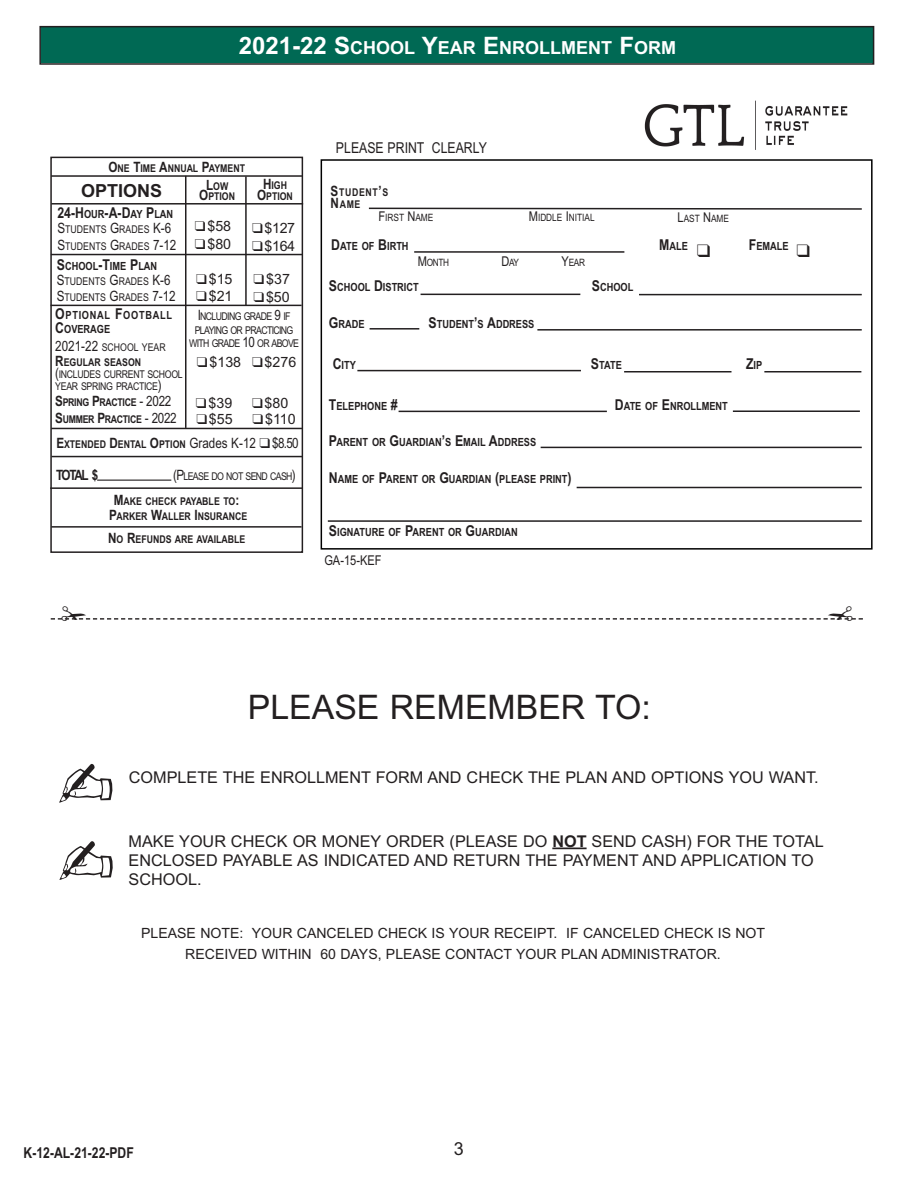
<style>
.page{position:relative;width:918px;height:1188px;background:#fff}
.page>*{position:absolute;margin:0;border:0;box-sizing:border-box;transform-origin:0 0}
.t1{font:33.9px "Arial";color:#231f20}
.t2{font:700 18px "Arial";color:#fff}
.t3{font:700 18px "Arial";color:#231f20}
.t4{font:18px "Arial";color:#231f20}
.t5{font:16.2px/19.5px "Arial";color:#231f20}
.t6{font:700 15px "Arial Narrow";color:#231f20}
.t7{font:15px "Arial Narrow";color:#231f20}
.t8{font:14.25px "Arial";color:#231f20}
.t9{font:700 14.25px "Arial Narrow";letter-spacing:-.1em;color:#231f20}
.t10{font:14.1px/21px "Arial";color:#231f20;text-align:center}
.t11{font:13.5px "Arial Narrow";color:#231f20}
.t12{font:700 11.25px "Arial Narrow";color:#231f20}
.t13{font:700 11.25px/13.5px "Arial Narrow";letter-spacing:.06em;color:#231f20}
.t14{font:700 10.65px/15px "Arial Narrow";color:#231f20;text-align:center}
.t15{font:10.65px/13.5px "Arial Narrow";letter-spacing:-.06em;color:#231f20;text-align:center}
.t16{font:10.65px/16.5px "Arial Narrow";color:#231f20}
.t17{font:10.65px/12px "Arial Narrow";letter-spacing:-.03em;color:#231f20}
.t18{font:700 10.65px/16.5px "Arial Narrow";letter-spacing:-.03em;color:#231f20}
.t19{font:700 10.65px/12px "Arial Narrow";letter-spacing:.06em;color:#231f20}
.t20{font:10.2px "Arial Narrow";color:#231f20}
.s1{font-size:24px}
.s2{font-size:14.25px}
.s3{font-size:11.25px}
.s4{font-size:15px}
.s5{font-weight:400;font-size:14.25px}
.s6{font-weight:400}
.s7{font-size:13.5px}
.s8{font-weight:700}
</style>
<div class="page">
<div style="left:41px;top:27px;width:832px;height:36px;background:#006954"></div>
<div style="left:39px;top:26px;width:835px;height:39px;border:2px solid #231f20"></div>
<div style="left:321px;top:159px;width:552px;height:391px;border:2px solid #000"></div>
<hr style="left:733px;top:410px;width:127px;height:2px;background:#231f20">
<hr style="left:421px;top:294px;width:159px;height:1px;background:#231f20">
<hr style="left:370px;top:328px;width:49px;height:2px;background:#231f20">
<hr style="left:357px;top:370px;width:224px;height:1px;background:#231f20">
<hr style="left:624px;top:371px;width:108px;height:2px;background:#231f20">
<hr style="left:639px;top:294px;width:223px;height:1px;background:#231f20">
<hr style="left:537px;top:329px;width:325px;height:2px;background:#231f20">
<hr style="left:764px;top:371px;width:97px;height:2px;background:#231f20">
<hr style="left:328px;top:520px;width:534px;height:2px;background:#231f20">
<hr style="left:414px;top:251px;width:210px;height:2px;background:#231f20">
<hr style="left:399px;top:411px;width:208px;height:1px;background:#231f20">
<svg style="left:368px;top:207px;width:494px;height:3px"></svg>
<hr style="left:541px;top:447px;width:321px;height:1px;background:#231f20">
<hr style="left:577px;top:487px;width:285px;height:1px;background:#231f20">
<img style="left:644px;top:100px;width:204px;height:50px">
<div style="left:50px;top:157px;width:253px;height:396px;border:2px solid #231f20"></div>
<hr style="left:51px;top:203px;width:252px;height:2px;background:#231f20">
<hr style="left:185px;top:176px;width:2px;height:252px;background:#231f20">
<hr style="left:51px;top:305px;width:251px;height:1px;background:#231f20">
<hr style="left:51px;top:254px;width:251px;height:1px;background:#231f20">
<hr style="left:245px;top:177px;width:2px;height:129px;background:#231f20">
<hr style="left:51px;top:526px;width:251px;height:2px;background:#231f20">
<hr style="left:50px;top:487px;width:253px;height:2px;background:#231f20">
<hr style="left:51px;top:428px;width:251px;height:1px;background:#231f20">
<hr style="left:51px;top:175px;width:251px;height:2px;background:#231f20">
<hr style="left:52px;top:456px;width:250px;height:1px;background:#231f20">
<hr style="left:97px;top:480px;width:74px;height:1px;background:#231f20">
<hr style="left:552px;top:848px;width:35px;height:1px;background:#231f20">
<svg style="left:51px;top:618px;width:812px;height:2px"></svg>
<h2 class="t2" style="left:239px;top:41px;width:439px"><span class="s1">2021-22 S</span>CHOOL <span class="s1">Y</span>EAR <span class="s1">E</span>NROLLMENT <span class="s1">F</span>ORM</h2>
<p class="t14" style="left:109px;top:162px;width:138px"><span class="s2">O</span>NE <span class="s2">T</span>IME <span class="s2">A</span>NNUAL <span class="s2">P</span>AYMENT</p>
<h2 class="t3" style="left:81px;top:185px;width:83px">OPTIONS</h2>
<p class="t14" style="left:199px;top:182px;width:37px;line-height:10.5px"><span class="s2">L</span>OW<br><span class="s2">O</span>PTION</p>
<p class="t14" style="left:257px;top:181px;width:37px;line-height:11.2px"><span class="s2">H</span>IGH<br><span class="s2">O</span>PTION</p>
<h3 class="t6" style="left:57px;top:207px;width:117px">24-H<span class="s3">OUR</span>-A-D<span class="s3">AY</span> P<span class="s3">LAN</span></h3>
<p class="t16" style="left:57px;top:222px;width:120px"><span class="s2">S</span>TUDENTS <span class="s2">G</span>RADES <span class="s2">K-6<br>S</span>TUDENTS <span class="s2">G</span>RADES <span class="s2">7-12</span></p>
<p class="t12" style="left:57px;top:262px;width:102px"><span class="s4">S</span>CHOOL<span class="s4">-T</span>IME <span class="s4">P</span>LAN</p>
<p class="t16" style="left:57px;top:274px;width:120px"><span class="s2">S</span>TUDENTS <span class="s2">G</span>RADES <span class="s2">K-6<br>S</span>TUDENTS <span class="s2">G</span>RADES <span class="s2">7-12</span></p>
<p class="t8" style="left:195px;top:221px;width:38px">❑ $58</p>
<p class="t8" style="left:195px;top:239px;width:38px">❑ $80</p>
<p class="t8" style="left:196px;top:274px;width:38px">❑ $15</p>
<p class="t8" style="left:196px;top:291px;width:38px">❑ $21</p>
<p class="t8" style="left:252px;top:222px;width:45px">❑ $127</p>
<p class="t8" style="left:252px;top:240px;width:45px">❑ $164</p>
<p class="t8" style="left:254px;top:274px;width:38px">❑ $37</p>
<p class="t8" style="left:254px;top:291px;width:38px">❑$50</p>
<p class="t13" style="left:55px;top:310px;width:118px"><span class="s4">O</span>PTIONAL <span class="s4">F</span>OOTBALL<br><span class="s4">C</span>OVERAGE</p>
<p class="t14" style="left:55px;top:341px;width:112px;text-align:left"><span class="s5">2021-22</span> <span class="s6">SCHOOL YEAR<br></span><span class="s2">R</span>EGULAR SEASON</p>
<p class="t17" style="left:55px;top:369px;width:129px"><span class="s2">(</span>INCLUDES CURRENT SCHOOL<br>YEAR SPRING PRACTICE<span class="s2">)</span></p>
<p class="t18" style="left:55px;top:395px;width:123px"><span class="s2">S</span>PRING <span class="s2">P</span>RACTICE <span class="s5">- 2022<br></span><span class="s2">S</span>UMMER <span class="s2">P</span>RACTICE <span class="s5">- 2022</span></p>
<p class="t15" style="left:189px;top:311px;width:112px"><span class="s2">I</span>NCLUDING GRADE <span class="s2">9</span> IF<br>PLAYING OR PRACTICING<br>WITH GRADE <span class="s2">10</span> OR ABOVE</p>
<p class="t8" style="left:197px;top:357px;width:101px">❑ $138 ❑ $276</p>
<p class="t8" style="left:196px;top:398px;width:38px">❑ $39</p>
<p class="t8" style="left:252px;top:397px;width:38px">❑ $80</p>
<p class="t8" style="left:196px;top:414px;width:38px">❑ $55</p>
<p class="t8" style="left:253px;top:414px;width:45px">❑ $110</p>
<p class="t14" style="left:56px;top:438px;width:244px"><span class="s2">E</span>XTENDED <span class="s2">D</span>ENTAL <span class="s2">O</span>PTION <span class="s5">Grades K-12</span> ❑ <span class="s5">$8.50</span></p>
<p class="t9" style="left:56px;top:470px;width:44px">TOTAL $</p>
<p class="t15" style="left:173px;top:471px;width:124px"><span class="s2">(P</span>LEASE DO NOT SEND CASH<span class="s2">)</span></p>
<p class="t14" style="left:109px;top:495px;width:140px"><span class="s2">M</span>AKE CHECK PAYABLE TO<span class="s2">:<br>P</span>ARKER <span class="s2">W</span>ALLER <span class="s2">I</span>NSURANCE</p>
<p class="t14" style="left:108px;top:532px;width:139px"><span class="s2">N</span>O <span class="s2">R</span>EFUNDS ARE AVAILABLE</p>
<h3 class="t7" style="left:336px;top:142px;width:152px">PLEASE PRINT CLEARLY</h3>
<p class="t19" style="left:331px;top:188px;width:59px"><span class="s2">S</span>TUDENT<span class="s2">’</span>S<br><span class="s2">N</span>AME</p>
<p class="t20" style="left:378px;top:214px;width:56px"><span class="s7">F</span>IRST <span class="s7">N</span>AME</p>
<p class="t20" style="left:529px;top:214px;width:67px"><span class="s7">M</span>IDDLE <span class="s7">I</span>NITIAL</p>
<p class="t20" style="left:678px;top:215px;width:53px"><span class="s7">L</span>AST <span class="s7">N</span>AME</p>
<p class="t12" style="left:331px;top:242px;width:79px"><span class="s4">D</span>ATE OF <span class="s4">B</span>IRTH</p>
<p class="t20" style="left:418px;top:258px;width:33px"><span class="s7">M</span>ONTH</p>
<p class="t20" style="left:501px;top:258px;width:19px"><span class="s7">D</span>AY</p>
<p class="t20" style="left:562px;top:258px;width:25px"><span class="s7">Y</span>EAR</p>
<p class="t12" style="left:659px;top:242px;width:53px"><span class="s4">M</span>ALE ❑</p>
<p class="t12" style="left:749px;top:242px;width:63px"><span class="s4">F</span>EMALE ❑</p>
<p class="t12" style="left:329px;top:283px;width:91px"><span class="s4">S</span>CHOOL <span class="s4">D</span>ISTRICT</p>
<p class="t12" style="left:592px;top:283px;width:43px"><span class="s4">S</span>CHOOL</p>
<p class="t12" style="left:329px;top:320px;width:37px"><span class="s4">G</span>RADE</p>
<p class="t12" style="left:429px;top:320px;width:107px"><span class="s4">S</span>TUDENT<span class="s4">’</span>S <span class="s4">A</span>DDRESS</p>
<p class="t12" style="left:333px;top:361px;width:25px"><span class="s4">C</span>ITY</p>
<p class="t12" style="left:591px;top:361px;width:32px"><span class="s4">S</span>TATE</p>
<p class="t12" style="left:746px;top:361px;width:18px"><span class="s4">Z</span>IP</p>
<p class="t12" style="left:329px;top:402px;width:70px"><span class="s4">T</span>ELEPHONE <span class="s4">#</span></p>
<p class="t12" style="left:615px;top:402px;width:115px"><span class="s4">D</span>ATE OF <span class="s4">E</span>NROLLMENT</p>
<p class="t12" style="left:329px;top:438px;width:209px"><span class="s4">P</span>ARENT OR <span class="s4">G</span>UARDIAN<span class="s4">’</span>S <span class="s4">E</span>MAIL <span class="s4">A</span>DDRESS</p>
<p class="t12" style="left:329px;top:475px;width:244px"><span class="s4">N</span>AME OF <span class="s4">P</span>ARENT OR <span class="s4">G</span>UARDIAN <span class="s4">(</span>PLEASE PRINT<span class="s4">)</span></p>
<p class="t12" style="left:329px;top:528px;width:190px"><span class="s4">S</span>IGNATURE OF <span class="s4">P</span>ARENT OR <span class="s4">G</span>UARDIAN</p>
<p class="t11" style="left:324px;top:555px;width:59px">GA-15-KEF</p>
<h1 class="t1" style="left:248px;top:695px;width:405px">PLEASE REMEMBER TO:</h1>
<h3 class="t5" style="left:129px;top:769px;width:691px">COMPLETE THE ENROLLMENT FORM AND CHECK THE PLAN AND OPTIONS YOU WANT.</h3>
<h3 class="t5" style="left:129px;top:833px;width:697px">MAKE YOUR CHECK OR MONEY ORDER (PLEASE DO <span class="s8">NOT</span> SEND CASH) FOR THE TOTAL<br>ENCLOSED PAYABLE AS INDICATED AND RETURN THE PAYMENT AND APPLICATION TO<br>SCHOOL.</h3>
<p class="t10" style="left:141px;top:924px;width:625px">PLEASE NOTE: YOUR CANCELED CHECK IS YOUR RECEIPT. IF CANCELED CHECK IS NOT<br>RECEIVED WITHIN 60 DAYS, PLEASE CONTACT YOUR PLAN ADMINISTRATOR.</p>
<h3 class="t6" style="left:24px;top:1147px;width:112px">K-12-AL-21-22-PDF</h3>
<h2 class="t4" style="left:454px;top:1142px;width:12px">3</h2>
</div>
